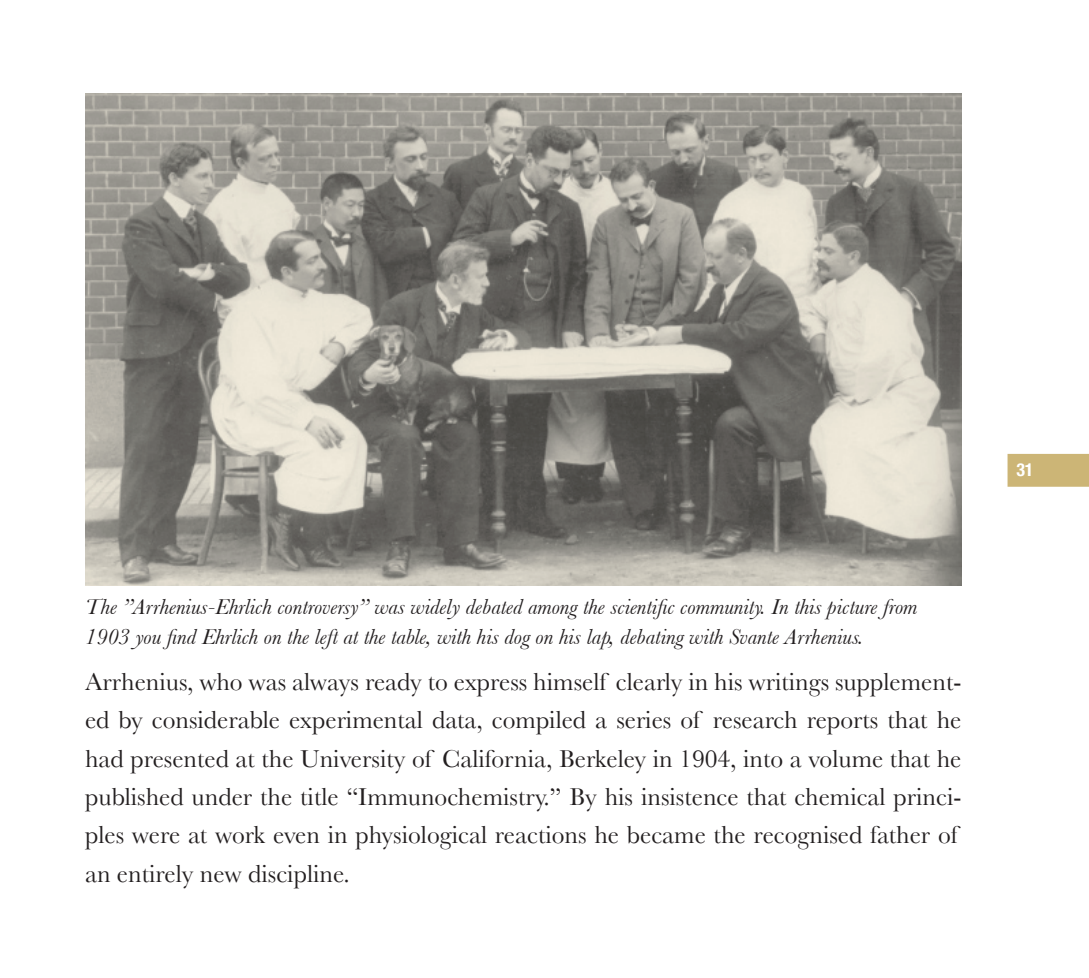
<style>
.page{position:relative;width:1089px;height:978px;background:#fff}
.page>*{position:absolute;margin:0;border:0;box-sizing:border-box;transform-origin:0 0}
.t1{font:25.5px/38.4px "Baskerville";color:#231f20}
.t2{font:italic 22.5px/30px "Baskerville";color:#231f20}
.t3{font:700 condensed 18px "Helvetica Neue";color:#fff}
</style>
<div class="page">
<div style="left:1007px;top:454px;width:82px;height:33px;background:#ccb576"></div>
<svg style="left:85px;top:94px;width:876px;height:492px;background:#96938b"></svg>
<p class="t2" style="left:85px;top:591px;width:834px">The ”Arrhenius-Ehrlich controversy” was widely debated among the scientific community. In this picture from<br>1903 you find Ehrlich on the left at the table, with his dog on his lap, debating with Svante Arrhenius.</p>
<p class="t1" style="left:85px;top:662px;width:878px">Arrhenius, who was always ready to express himself clearly in his writings supplement&shy;ed by considerable experimental data, compiled a series of research reports that he had presented at the University of California, Berkeley in 1904, into a volume that he published under the title “Immunochemistry.” By his insistence that chemical princi&shy;ples were at work even in physiological reactions he became the recognised father of an entirely new discipline.</p>
<p class="t3" style="left:1016px;top:459px;width:9px">31</p>
</div>
